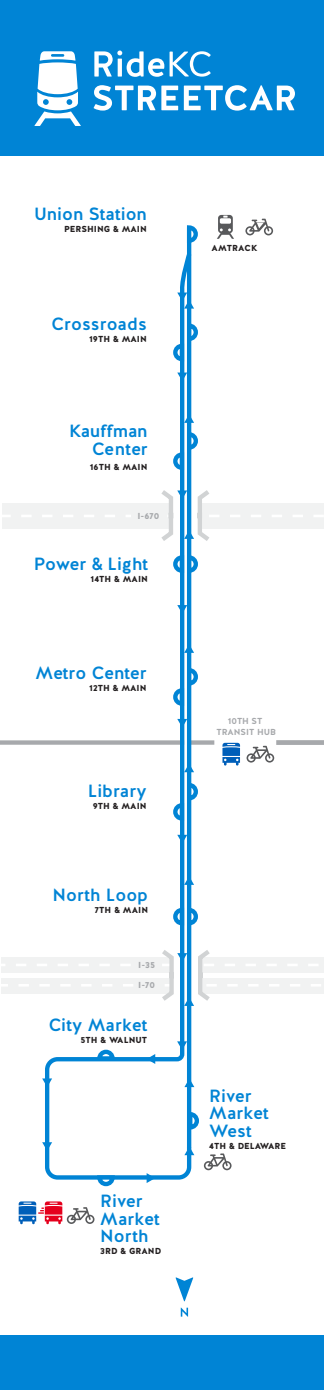
<style>
.page{position:relative;width:324px;height:1390px;background:#fff}
.page>*{position:absolute;margin:0;border:0;box-sizing:border-box;transform-origin:0 0}
.t1{font:500 17.68px/17.3px "Halis R";color:#0084d5}
.t2{font:900 8.68px "Halis R";color:#231f20}
.t3{font:700 8.68px "Halis R";color:#a7a9ac}
.t4{font:900 8.68px "Halis R";color:#a7a9ac}
</style>
<div class="page">
<div style="left:190px;top:740px;width:24px;height:5px;background:#a7a9ac"></div>
<div style="left:276px;top:740px;width:48px;height:5px;background:#a7a9ac"></div>
<div style="left:0;top:740px;width:184px;height:5px;background:#a7a9ac"></div>
<div style="left:0;top:0;width:324px;height:156px;background:#0084d5"></div>
<svg style="left:34px;top:51px;width:47px;height:75px"></svg>
<svg style="left:94px;top:85px;width:84px;height:26px"></svg>
<svg style="left:184px;top:85px;width:111px;height:26px"></svg>
<svg style="left:94px;top:51px;width:70px;height:26px"></svg>
<svg style="left:170px;top:51px;width:41px;height:26px"></svg>
<div style="left:0;top:1335px;width:324px;height:55px;background:#0084d5"></div>
<svg style="left:43px;top:250px;width:151px;height:931px"></svg>
<svg style="left:217px;top:215px;width:17px;height:24px"></svg>
<svg style="left:245px;top:219px;width:28px;height:16px"></svg>
<svg style="left:184px;top:1078px;width:10px;height:9px"></svg>
<svg style="left:177px;top:1041px;width:10px;height:9px"></svg>
<svg style="left:177px;top:835px;width:10px;height:8px"></svg>
<svg style="left:177px;top:719px;width:10px;height:8px"></svg>
<svg style="left:177px;top:605px;width:10px;height:9px"></svg>
<svg style="left:177px;top:372px;width:10px;height:9px"></svg>
<svg style="left:184px;top:876px;width:10px;height:9px"></svg>
<svg style="left:184px;top:763px;width:10px;height:9px"></svg>
<svg style="left:184px;top:644px;width:10px;height:9px"></svg>
<svg style="left:184px;top:414px;width:10px;height:9px"></svg>
<svg style="left:177px;top:292px;width:17px;height:17px"></svg>
<svg style="left:42px;top:1078px;width:10px;height:9px"></svg>
<svg style="left:147px;top:1173px;width:8px;height:10px"></svg>
<svg style="left:147px;top:1054px;width:8px;height:10px"></svg>
<svg style="left:2px;top:486px;width:322px;height:59px"></svg>
<svg style="left:184px;top:1146px;width:10px;height:9px"></svg>
<svg style="left:42px;top:1142px;width:10px;height:9px"></svg>
<svg style="left:1px;top:945px;width:323px;height:61px"></svg>
<svg style="left:181px;top:1307px;width:7px;height:9px"></svg>
<svg style="left:176px;top:1277px;width:17px;height:24px"></svg>
<svg style="left:186px;top:225px;width:12px;height:20px"></svg>
<svg style="left:95px;top:1173px;width:22px;height:14px"></svg>
<svg style="left:186px;top:1110px;width:13px;height:21px"></svg>
<svg style="left:171px;top:430px;width:27px;height:42px"></svg>
<svg style="left:247px;top:746px;width:27px;height:16px"></svg>
<svg style="left:222px;top:743px;width:18px;height:23px"></svg>
<svg style="left:171px;top:553px;width:27px;height:22px"></svg>
<svg style="left:171px;top:321px;width:27px;height:42px"></svg>
<svg style="left:171px;top:666px;width:27px;height:42px"></svg>
<svg style="left:171px;top:781px;width:27px;height:42px"></svg>
<svg style="left:171px;top:905px;width:27px;height:22px"></svg>
<svg style="left:95px;top:1047px;width:22px;height:16px"></svg>
<svg style="left:19px;top:1201px;width:76px;height:23px"></svg>
<svg style="left:204px;top:1153px;width:28px;height:17px"></svg>
<p class="t1" style="left:34px;top:205px;width:114px">Union Station</p>
<p class="t2" style="left:64px;top:224px;width:84px">PERSHING &amp; MAIN</p>
<p class="t1" style="left:51px;top:315px;width:97px">Crossroads</p>
<p class="t2" style="left:89px;top:333px;width:59px">19TH &amp; MAIN</p>
<p class="t1" style="left:69px;top:422px;width:80px;line-height:17.8px;text-align:right">Kauffman<br>Center</p>
<p class="t2" style="left:90px;top:461px;width:59px">16TH &amp; MAIN</p>
<p class="t4" style="left:138px;top:510px;width:24px">I-670</p>
<p class="t1" style="left:34px;top:555px;width:116px">Power &amp; Light</p>
<p class="t2" style="left:91px;top:573px;width:59px">14TH &amp; MAIN</p>
<p class="t1" style="left:36px;top:664px;width:113px">Metro Center</p>
<p class="t2" style="left:89px;top:682px;width:59px">12TH &amp; MAIN</p>
<p class="t1" style="left:88px;top:782px;width:60px">Library</p>
<p class="t2" style="left:93px;top:800px;width:55px">9TH &amp; MAIN</p>
<p class="t1" style="left:52px;top:887px;width:97px">North Loop</p>
<p class="t2" style="left:95px;top:905px;width:55px">7TH &amp; MAIN</p>
<p class="t4" style="left:138px;top:959px;width:18px">I-35</p>
<p class="t4" style="left:138px;top:980px;width:18px">I-70</p>
<p class="t1" style="left:49px;top:1016px;width:100px">City Market</p>
<p class="t2" style="left:80px;top:1034px;width:68px">5TH &amp; WALNUT</p>
<p class="t1" style="left:100px;top:1193px;width:61px">River<br>Market<br>North</p>
<p class="t2" style="left:100px;top:1245px;width:63px">3RD &amp; GRAND</p>
<p class="t2" style="left:212px;top:243px;width:47px">AMTRACK</p>
<p class="t3" style="left:228px;top:715px;width:36px">10TH ST</p>
<p class="t3" style="left:216px;top:726px;width:61px">TRANSIT HUB</p>
<p class="t1" style="left:209px;top:1087px;width:61px">River<br>Market<br>West</p>
<p class="t2" style="left:209px;top:1140px;width:78px">4TH &amp; DELAWARE</p>
</div>
